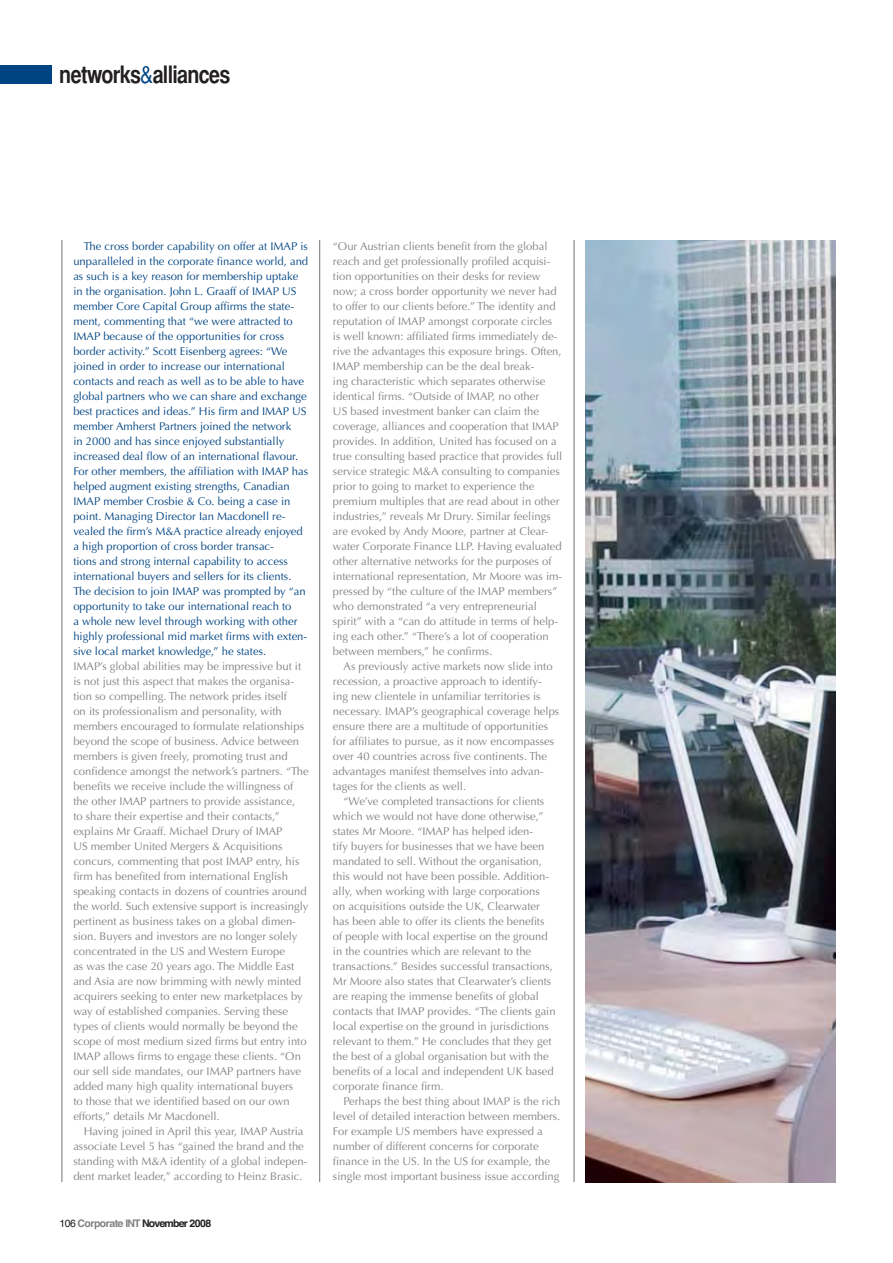
<style>
.page{position:relative;width:893px;height:1263px;background:#fff}
.page>*{position:absolute;margin:0;border:0;box-sizing:border-box;transform-origin:0 0}
.t1{font:24px "Helvetica CY Bold";letter-spacing:-.03em;color:#231f20}
.t2{font:11.25px/15px "Optima";color:#808285}
.t3{font:11.25px/15px "Optima";color:#004483}
.t4{font:700 10.5px "Helvetica";letter-spacing:-.05em;color:#808285}
.s1{font-family:"Helvetica CY Plain";color:#004483}
.s2{font-weight:400;color:#231f20}
.s3{color:#231f20}
</style>
<div class="page">
<div style="left:0;top:66px;width:52px;height:18px;background:#004483"></div>
<hr style="left:319px;top:240px;width:1px;height:942px;background:#808285">
<hr style="left:61px;top:240px;width:1px;height:942px;background:#808285">
<hr style="left:573px;top:240px;width:1px;height:942px;background:#808285">
<img style="left:585px;top:240px;width:250px;height:942px">
<h1 class="t1" style="left:59px;top:61px;width:173px">networks<span class="s1">&amp;</span>alliances</h1>
<p class="t3" style="left:73px;top:240px;width:236px;text-indent:10px">The cross border capability on offer at IMAP is unparalleled in the corporate finance world, and as such is a key reason for membership uptake in the organisation. John L. Graaff of IMAP US member Core Capital Group affirms the state&shy;ment, commenting that “we were attracted to IMAP because of the opportunities for cross border activity.” Scott Eisenberg agrees: “We joined in order to increase our international contacts and reach as well as to be able to have global partners who we can share and exchange best practices and ideas.” His firm and IMAP US member Amherst Partners joined the network<br>in 2000 and has since enjoyed substantially increased deal flow of an international flavour.<br>For other members, the affiliation with IMAP has helped augment existing strengths, Canadian IMAP member Crosbie &amp; Co. being a case in point. Managing Director Ian Macdonell re&shy;vealed the firm’s M&amp;A practice already enjoyed a high proportion of cross border transac-<br>tions and strong internal capability to access international buyers and sellers for its clients.<br>The decision to join IMAP was prompted by “an opportunity to take our international reach to<br>a whole new level through working with other highly professional mid market firms with exten&shy;sive local market knowledge,” he states.</p>
<p class="t2" style="left:73px;top:660px;width:237px">IMAP’s global abilities may be impressive but it is not just this aspect that makes the organisa&shy;tion so compelling. The network prides itself<br>on its professionalism and personality, with members encouraged to formulate relationships beyond the scope of business. Advice between members is given freely, promoting trust and confidence amongst the network’s partners. “The benefits we receive include the willingness of the other IMAP partners to provide assistance,<br>to share their expertise and their contacts,” explains Mr Graaff. Michael Drury of IMAP<br>US member United Mergers &amp; Acquisitions concurs, commenting that post IMAP entry, his firm has benefited from international English speaking contacts in dozens of countries around the world. Such extensive support is increasingly pertinent as business takes on a global dimen&shy;sion. Buyers and investors are no longer solely concentrated in the US and Western Europe<br>as was the case 20 years ago. The Middle East and Asia are now brimming with newly minted acquirers seeking to enter new marketplaces by way of established companies. Serving these types of clients would normally be beyond the scope of most medium sized firms but entry into IMAP allows firms to engage these clients. “On our sell side mandates, our IMAP partners have added many high quality international buyers<br>to those that we identified based on our own efforts,” details Mr Macdonell.</p>
<p class="t2" style="left:73px;top:1125px;width:235px;text-align:center">Having joined in April this year, IMAP Austria associate Level 5 has “gained the brand and the standing with M&amp;A identity of a global indepen&shy;dent market leader,” according to Heinz Brasic.</p>
<p class="t4" style="left:59px;top:1220px;width:153px"><span class="s2">106</span> Corporate INT <span class="s3">November 2008</span></p>
<p class="t2" style="left:333px;top:240px;width:231px">“Our Austrian clients benefit from the global reach and get professionally profiled acquisi&shy;tion opportunities on their desks for review now; a cross border opportunity we never had to offer to our clients before.” The identity and reputation of IMAP amongst corporate circles is well known: affiliated firms immediately de&shy;rive the advantages this exposure brings. Often, IMAP membership can be the deal break-<br>ing characteristic which separates otherwise identical firms. “Outside of IMAP, no other<br>US based investment banker can claim the coverage, alliances and cooperation that IMAP provides. In addition, United has focused on a true consulting based practice that provides full service strategic M&amp;A consulting to companies prior to going to market to experience the premium multiples that are read about in other industries,” reveals Mr Drury. Similar feelings are evoked by Andy Moore, partner at Clear&shy;water Corporate Finance LLP. Having evaluated other alternative networks for the purposes of international representation, Mr Moore was im&shy;pressed by “the culture of the IMAP members” who demonstrated “a very entrepreneurial spirit” with a “can do attitude in terms of help&shy;ing each other.” “There’s a lot of cooperation between members,” he confirms.</p>
<p class="t2" style="left:333px;top:660px;width:228px;text-indent:10px">As previously active markets now slide into recession, a proactive approach to identify&shy;ing new clientele in unfamiliar territories is necessary. IMAP’s geographical coverage helps ensure there are a multitude of opportunities for affiliates to pursue, as it now encompasses over 40 countries across five continents. The advantages manifest themselves into advan&shy;tages for the clients as well.</p>
<p class="t2" style="left:333px;top:795px;width:224px;text-indent:10px">“We’ve completed transactions for clients which we would not have done otherwise,” states Mr Moore. “IMAP has helped iden-<br>tify buyers for businesses that we have been mandated to sell. Without the organisation, this would not have been possible. Addition&shy;ally, when working with large corporations<br>on acquisitions outside the UK, Clearwater has been able to offer its clients the benefits of people with local expertise on the ground in the countries which are relevant to the transactions.” Besides successful transactions, Mr Moore also states that Clearwater’s clients are reaping the immense benefits of global contacts that IMAP provides. “The clients gain local expertise on the ground in jurisdictions relevant to them.” He concludes that they get the best of a global organisation but with the benefits of a local and independent UK based corporate finance firm.</p>
<p class="t2" style="left:333px;top:1095px;width:229px;text-indent:10px">Perhaps the best thing about IMAP is the rich level of detailed interaction between members.<br>For example US members have expressed a number of different concerns for corporate finance in the US. In the US for example, the single most important business issue according</p>
</div>
